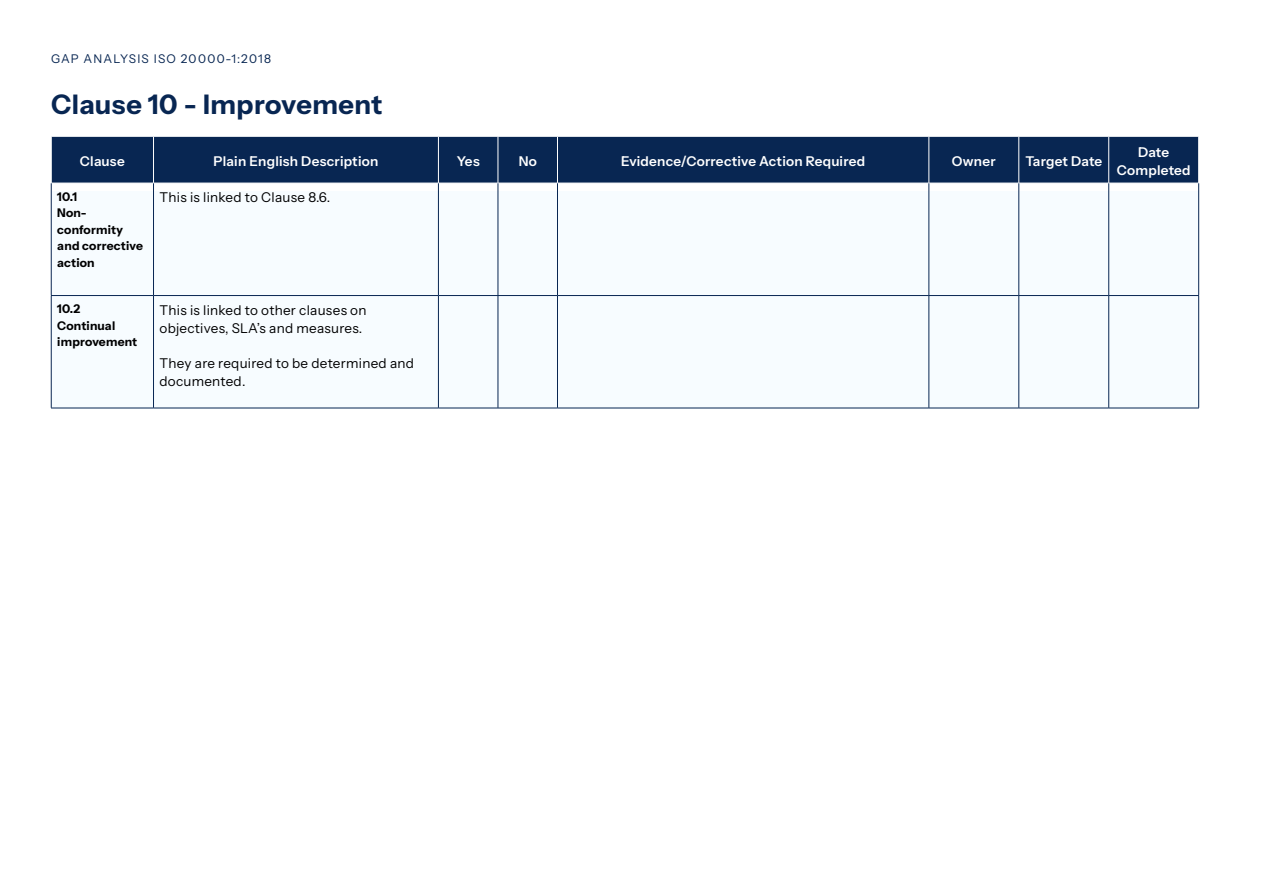
<style>
.page{position:relative;width:1263px;height:893px;background:#fff}
.page>*{position:absolute;margin:0;border:0;box-sizing:border-box;transform-origin:0 0}
.t1{font:700 27px "Instrument Sans";letter-spacing:.02em;color:#082652}
.t2{font:13.5px/18px "Instrument Sans";letter-spacing:.02em;color:#000}
.t3{font:600 13.5px/18px "Instrument Sans";letter-spacing:.02em;color:#fff;text-align:center}
.t4{font:700 12px/16.5px "Instrument Sans";letter-spacing:.02em;color:#000}
.t5{font:12px "Instrument Sans";letter-spacing:.1em;color:#082652}
</style>
<div class="page">
<div style="left:52px;top:191px;width:1147px;height:217px;background:#f7fcff"></div>
<div style="left:52px;top:137px;width:1146px;height:46px;background:#082652"></div>
<hr style="left:153px;top:137px;width:1px;height:46px;background:#fff">
<hr style="left:438px;top:137px;width:1px;height:46px;background:#fff">
<hr style="left:498px;top:137px;width:1px;height:46px;background:#fff">
<hr style="left:557px;top:137px;width:1px;height:46px;background:#fff">
<hr style="left:929px;top:137px;width:1px;height:46px;background:#fff">
<hr style="left:1018px;top:137px;width:1px;height:46px;background:#fff">
<hr style="left:1108px;top:137px;width:1px;height:46px;background:#fff">
<hr style="left:51px;top:183px;width:1px;height:112px;background:#082652">
<hr style="left:153px;top:183px;width:1px;height:112px;background:#082652">
<hr style="left:438px;top:183px;width:1px;height:112px;background:#082652">
<hr style="left:498px;top:183px;width:1px;height:112px;background:#082652">
<hr style="left:557px;top:183px;width:1px;height:112px;background:#082652">
<hr style="left:929px;top:183px;width:1px;height:112px;background:#082652">
<hr style="left:1018px;top:183px;width:1px;height:112px;background:#082652">
<hr style="left:1108px;top:183px;width:1px;height:112px;background:#082652">
<hr style="left:1198px;top:183px;width:1px;height:112px;background:#082652">
<hr style="left:51px;top:296px;width:1px;height:112px;background:#082652">
<hr style="left:51px;top:295px;width:102px;height:1px;background:#082652">
<hr style="left:51px;top:408px;width:102px;height:1px;background:#082652">
<hr style="left:153px;top:296px;width:1px;height:112px;background:#082652">
<hr style="left:153px;top:295px;width:285px;height:1px;background:#082652">
<hr style="left:153px;top:408px;width:285px;height:1px;background:#082652">
<hr style="left:438px;top:296px;width:1px;height:112px;background:#082652">
<hr style="left:438px;top:295px;width:60px;height:1px;background:#082652">
<hr style="left:438px;top:408px;width:60px;height:1px;background:#082652">
<hr style="left:498px;top:296px;width:1px;height:112px;background:#082652">
<hr style="left:498px;top:295px;width:59px;height:1px;background:#082652">
<hr style="left:498px;top:408px;width:59px;height:1px;background:#082652">
<hr style="left:557px;top:296px;width:1px;height:112px;background:#082652">
<hr style="left:557px;top:295px;width:372px;height:1px;background:#082652">
<hr style="left:557px;top:408px;width:372px;height:1px;background:#082652">
<hr style="left:929px;top:296px;width:1px;height:112px;background:#082652">
<hr style="left:929px;top:295px;width:90px;height:1px;background:#082652">
<hr style="left:929px;top:408px;width:90px;height:1px;background:#082652">
<hr style="left:1018px;top:296px;width:1px;height:112px;background:#082652">
<hr style="left:1019px;top:295px;width:90px;height:1px;background:#082652">
<hr style="left:1109px;top:295px;width:90px;height:1px;background:#082652">
<hr style="left:1108px;top:296px;width:1px;height:112px;background:#082652">
<hr style="left:1198px;top:296px;width:1px;height:112px;background:#082652">
<hr style="left:1019px;top:408px;width:90px;height:1px;background:#082652">
<hr style="left:1109px;top:408px;width:90px;height:1px;background:#082652">
<p class="t5" style="left:51px;top:51px;width:222px">GAP ANALYSIS ISO 20000-1:2018</p>
<h1 class="t1" style="left:51px;top:88px;width:333px">Clause 10 - Improvement</h1>
<p class="t3" style="left:80px;top:153px;width:46px">Clause</p>
<p class="t3" style="left:214px;top:153px;width:166px">Plain English Description</p>
<p class="t3" style="left:457px;top:153px;width:24px">Yes</p>
<p class="t3" style="left:519px;top:153px;width:20px">No</p>
<p class="t3" style="left:621px;top:153px;width:245px">Evidence/Corrective Action Required</p>
<p class="t3" style="left:952px;top:153px;width:45px">Owner</p>
<p class="t3" style="left:1025px;top:153px;width:78px">Target Date</p>
<p class="t3" style="left:1117px;top:144px;width:75px">Date<br>Completed</p>
<p class="t4" style="left:57px;top:189px;width:87px">10.1<br>Non&shy;conformity and corrective action</p>
<p class="t2" style="left:159px;top:188px;width:172px">This is linked to Clause 8.6.</p>
<p class="t4" style="left:57px;top:301px;width:82px">10.2<br>Continual improvement</p>
<p class="t2" style="left:159px;top:301px;width:209px">This is linked to other clauses on objectives, SLA’s and measures.</p>
<p class="t2" style="left:159px;top:354px;width:256px">They are required to be determined and documented.</p>
</div>
